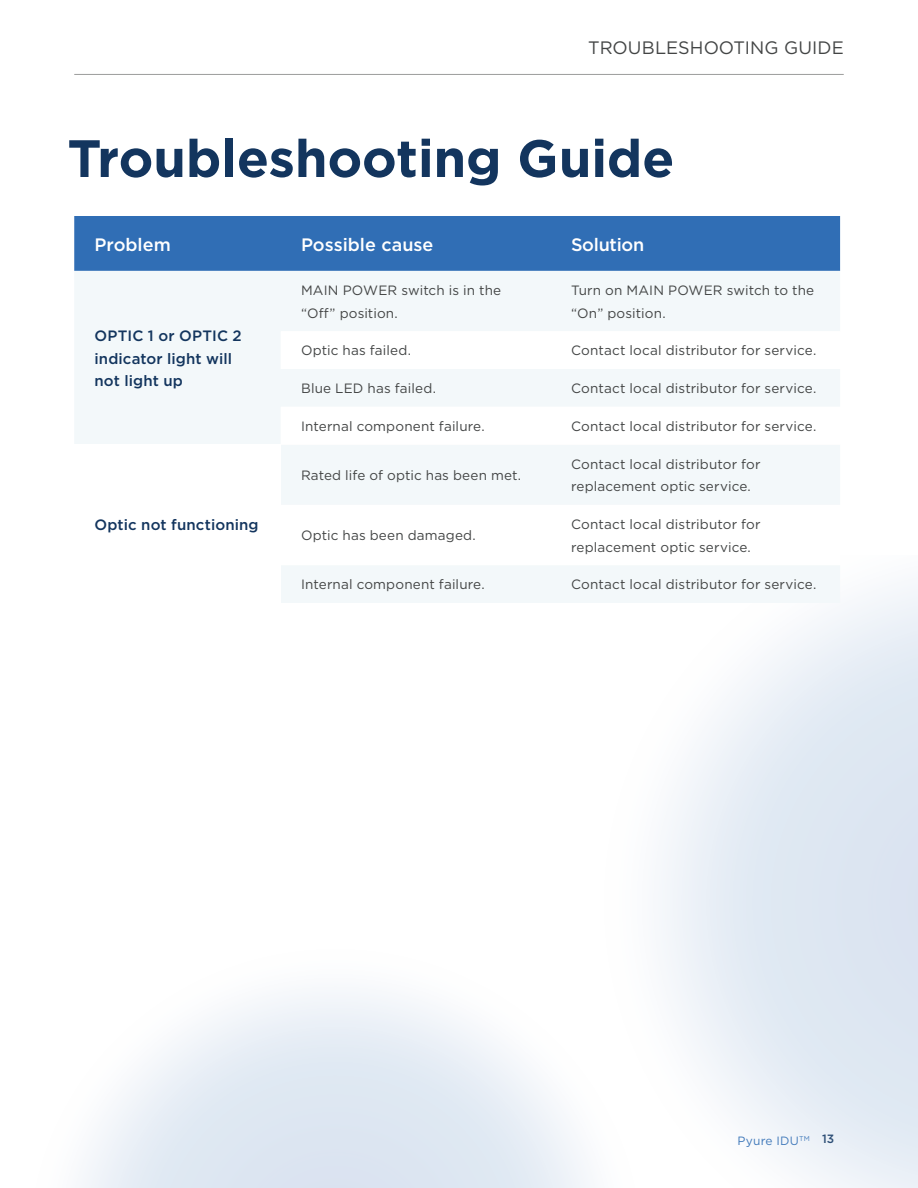
<style>
.page{position:relative;width:918px;height:1188px;background:#fff}
.page>*{position:absolute;margin:0;border:0;box-sizing:border-box;transform-origin:0 0}
.t1{font:700 52.5px "Gotham";letter-spacing:-.005em;color:#13355e}
.Body_Copy{font:500 18px "Gotham";letter-spacing:-.005em;color:#fff}
.t2{font:18px "Gotham";letter-spacing:.005em;color:#434545}
.Body_Copy-2{font:500 15px/22.5px "Gotham";letter-spacing:.01em;color:#13355e}
.Body_Copy-3{font:13.5px/22.5px "Gotham";letter-spacing:.01em;color:#434545}
.t3{font:12px "Gotham";letter-spacing:.02em;color:#306eb5}
.s1{font-weight:500;color:#13355e}
</style>
<div class="page">
<svg style="left:82px;top:993px;width:481px;height:195px"></svg>
<svg style="left:563px;top:585px;width:355px;height:603px"></svg>
<div style="left:74px;top:216px;width:766px;height:55px;background:#306eb5"></div>
<div style="left:75px;top:271px;width:765px;height:332px;background:#f3f8fa"></div>
<svg style="left:281px;top:331px;width:559px;height:234px"></svg>
<div style="left:74px;top:445px;width:207px;height:158px;background:#fff"></div>
<hr style="left:74px;top:74px;width:770px;height:1px;background:#9c9d9c">
<p class="t2" style="left:588px;top:36px;width:257px">TROUBLESHOOTING GUIDE</p>
<p class="t1" style="left:67px;top:124px;width:608px">Troubleshooting Guide</p>
<p class="Body_Copy" style="left:94px;top:233px;width:78px">Problem</p>
<p class="Body_Copy" style="left:301px;top:233px;width:134px">Possible cause</p>
<p class="Body_Copy" style="left:571px;top:233px;width:75px">Solution</p>
<p class="Body_Copy-2" style="left:94px;top:325px;width:149px">OPTIC 1 or OPTIC 2 indicator light will not light up</p>
<p class="Body_Copy-2" style="left:94px;top:513px;width:166px">Optic not functioning</p>
<p class="Body_Copy-3" style="left:301px;top:279px;width:202px">MAIN POWER switch is in the “Off” position.</p>
<p class="Body_Copy-3" style="left:571px;top:279px;width:245px">Turn on MAIN POWER switch to the “On” position.</p>
<p class="Body_Copy-3" style="left:301px;top:339px;width:111px">Optic has failed.</p>
<p class="Body_Copy-3" style="left:571px;top:339px;width:247px">Contact local distributor for service.</p>
<p class="Body_Copy-3" style="left:301px;top:377px;width:136px">Blue LED has failed.</p>
<p class="Body_Copy-3" style="left:571px;top:377px;width:247px">Contact local distributor for service.</p>
<p class="Body_Copy-3" style="left:301px;top:415px;width:185px">Internal component failure.</p>
<p class="Body_Copy-3" style="left:571px;top:415px;width:247px">Contact local distributor for service.</p>
<p class="Body_Copy-3" style="left:301px;top:464px;width:222px">Rated life of optic has been met.</p>
<p class="Body_Copy-3" style="left:571px;top:453px;width:191px">Contact local distributor for replacement optic service.</p>
<p class="Body_Copy-3" style="left:301px;top:524px;width:176px">Optic has been damaged.</p>
<p class="Body_Copy-3" style="left:571px;top:513px;width:191px">Contact local distributor for replacement optic service.</p>
<p class="Body_Copy-3" style="left:301px;top:573px;width:185px">Internal component failure.</p>
<p class="Body_Copy-3" style="left:571px;top:573px;width:247px">Contact local distributor for service.</p>
<p class="t3" style="left:737px;top:1133px;width:98px">Pyure IDU<sup>TM</sup> <span class="s1">13</span></p>
</div>
